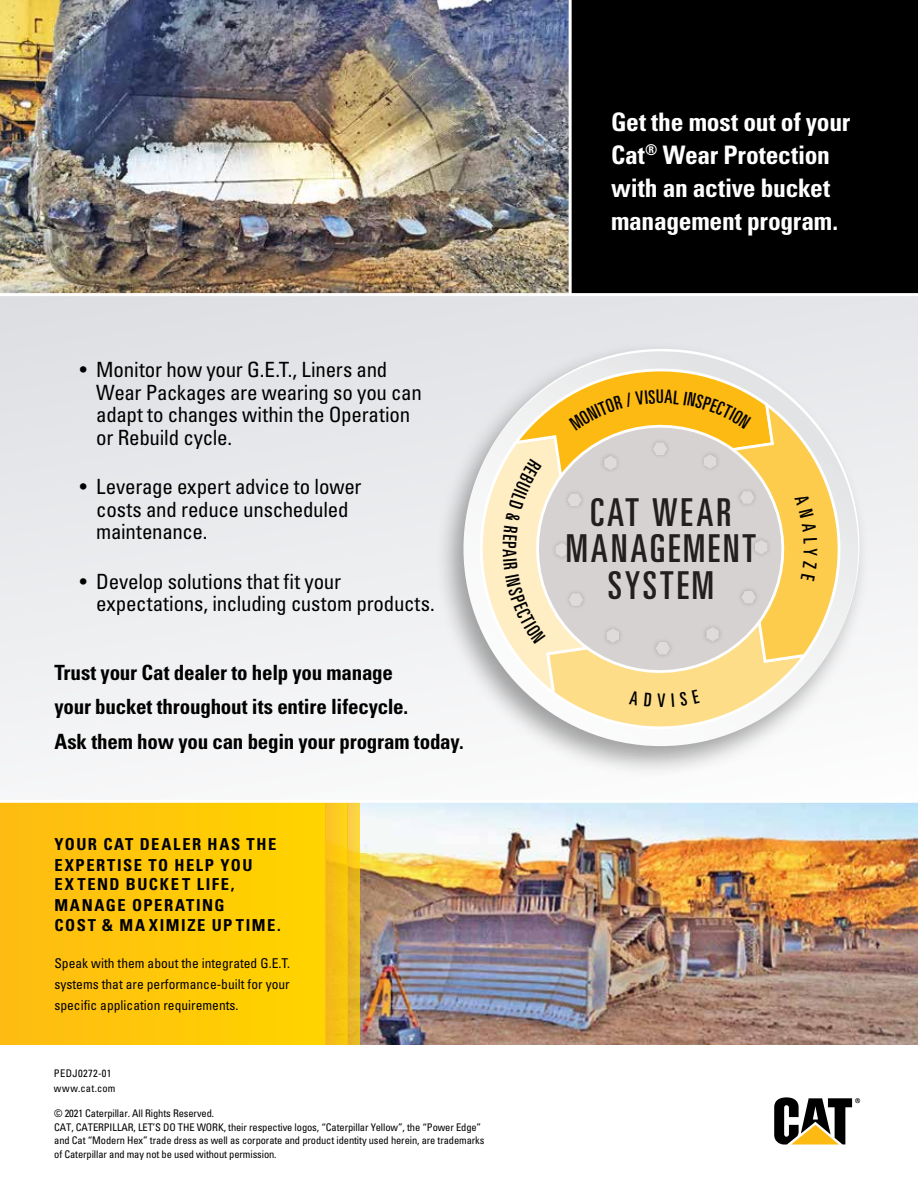
<style>
.page{position:relative;width:918px;height:1188px;background:#fff}
.page>*{position:absolute;margin:0;border:0;box-sizing:border-box;transform-origin:0 0}
.t1{font:ultra-condensed 38.55px/36.6px "Univers LT Std";letter-spacing:.08em;color:#221f20;text-align:center}
.t2{font:700 condensed 25.5px/33px "Univers LT Std";letter-spacing:-.01em;color:#fff}
.t3{font:condensed 21px/22.5px "Univers LT Std";letter-spacing:-.015em;color:#000}
.t4{font:700 condensed 21px/34.5px "Univers LT Std";letter-spacing:-.01em;color:#000}
.t5{font:ultra-condensed 18.75px "Univers LT Std";color:#000}
.t6{font:700 condensed 16.5px/20px "Univers LT Std";letter-spacing:.095em;color:#000}
.t7{font:condensed 13.5px/21px "Univers LT Std";color:#000;text-align:justify}
.t8{font:condensed 10.5px/13.5px "Univers LT Std";letter-spacing:-.01em;color:#000}
.t9{font:condensed 10.5px/14.2px "Univers LT Std";letter-spacing:.03em;color:#000}
</style>
<div class="page">
<div style="left:572px;top:0;width:346px;height:293px;background:#000"></div>
<img style="left:0;top:0;width:572px;height:293px">
<svg style="left:774px;top:1097px;width:86px;height:48px"></svg>
<img style="left:360px;top:803px;width:558px;height:242px">
<div style="left:0;top:803px;width:326px;height:242px;background:#ffc808"></div>
<svg style="left:326px;top:803px;width:21px;height:242px;background:#f6c215"></svg>
<svg style="left:347px;top:803px;width:13px;height:242px;background:#edbd26"></svg>
<svg style="left:0;top:293px;width:918px;height:510px"></svg>
<div style="left:434px;top:341px;width:437px;height:437px;background:#000;opacity:.35"></div>
<svg style="left:463px;top:346px;width:396px;height:400px"></svg>
<h3 class="t3" style="left:96px;top:358px;width:327px;text-indent:-17px">• Monitor how your G.E.T., Liners and<br>Wear Packages are wearing so you can adapt to changes within the Operation or Rebuild cycle.</h3>
<h3 class="t3" style="left:96px;top:475px;width:267px;text-indent:-17px">• Leverage expert advice to lower costs and reduce unscheduled maintenance.</h3>
<h3 class="t3" style="left:96px;top:570px;width:340px;text-indent:-17px">• Develop solutions that fit your expectations, including custom products.</h3>
<h3 class="t4" style="left:54px;top:655px;width:411px">Trust your Cat dealer to help you manage<br>your bucket throughout its entire lifecycle.<br>Ask them how you can begin your program today.</h3>
<h3 class="t6" style="left:54px;top:835px;width:228px">YOUR CAT DEALER HAS THE<br>EXPERTISE TO HELP YOU<br>EXTEND BUCKET LIFE,<br>MANAGE OPERATING<br>COST &amp; MA XIMIZE UP TIME.</h3>
<p class="t7" style="left:54px;top:953px;width:237px">Speak with them about the integrated G.E.T. systems that are performance-built for your specific application requirements.</p>
<p class="t9" style="left:54px;top:1066px;width:63px">PEDJ0272-01 www.cat.com</p>
<p class="t8" style="left:54px;top:1106px;width:432px">© 2021 Caterpillar. All Rights Reserved.<br>CAT, CATERPILLAR, LET’S DO THE WORK, their respective logos, “Caterpillar Yellow”, the “Power Edge” and Cat “Modern Hex” trade dress as well as corporate and product identity used herein, are trademarks of Caterpillar and may not be used without permission.</p>
<h2 class="t2" style="left:611px;top:105px;width:241px">Get the most out of your<br>Cat<sup>®</sup> Wear Protection with an active bucket management program.</h2>
<h1 class="t1" style="left:566px;top:494px;width:192px">CAT WEAR<br>MANAGEMENT<br>SYSTEM</h1>
<h3 class="t5" style="left:657px;top:690px;width:9px">V</h3>
</div>
